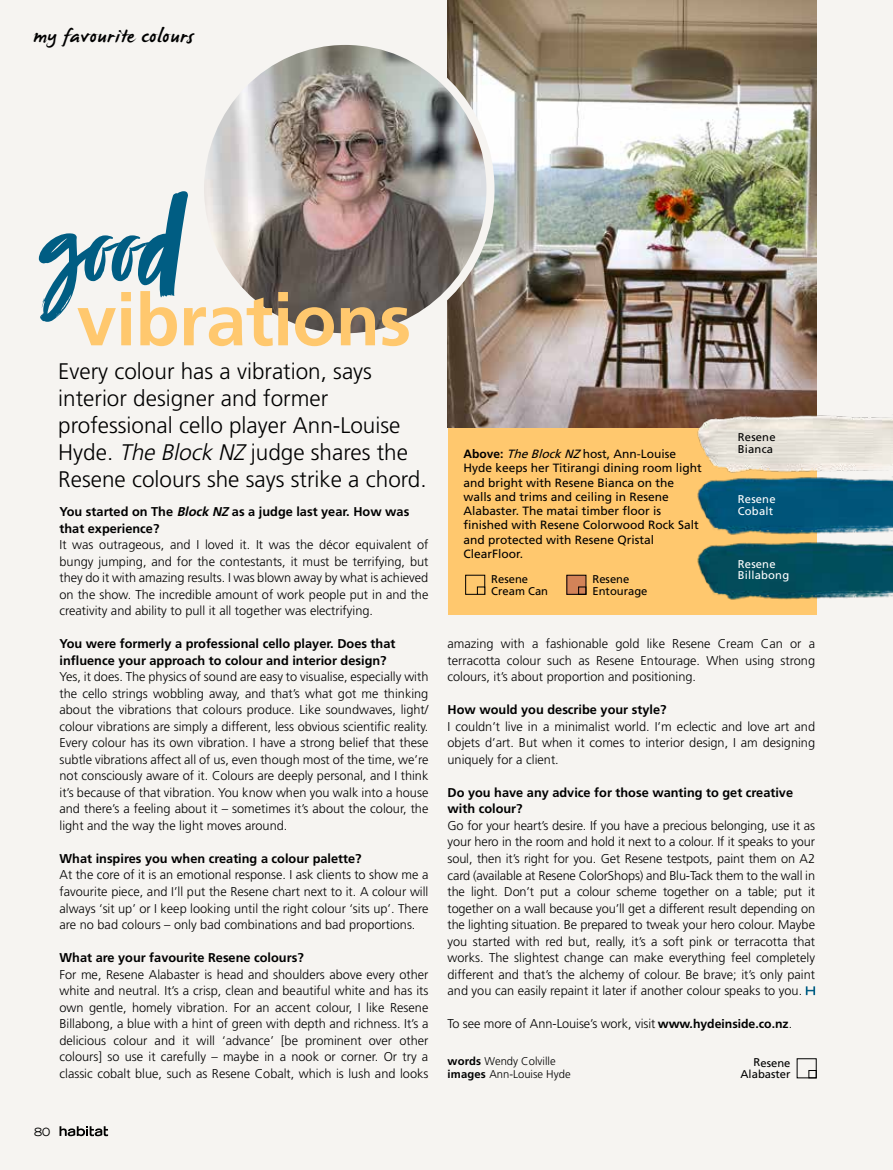
<style>
.page{position:relative;width:893px;height:1170px;background:#fff}
.page>*{position:absolute;margin:0;border:0;box-sizing:border-box;transform-origin:0 0}
.t1{font:126.6px "Zooja";color:#005d83}
.t2{font:700 72.3px "Frutiger LT Std";letter-spacing:-.01em;color:#ffc86e}
.t3{font:300 22.5px/27px "Frutiger";color:#000}
.t4{font:19.5px "James Paul";letter-spacing:.035em;color:#000}
.t5{font:300 12.75px/16.5px "Frutiger LT Std";color:#000;text-align:justify}
.t6{font:700 12.75px/16.5px "Frutiger LT Std";color:#000}
.t7{font:300 12.75px "Frutiger";letter-spacing:-.005em;color:#000}
.t8{font:12px/14.2px "Frutiger";color:#000}
.t9{font:11.25px/11.2px "Frutiger LT Std";color:#000}
.t10{font:300 11.25px/12.8px "Frutiger LT Std";color:#000}
.t11{font:11.25px/11.2px "Frutiger";letter-spacing:.015em;color:#fff}
.t12{font:11.25px/11.2px "Frutiger";letter-spacing:.015em;color:#000}
.t13{font:expanded 11.25px "Trade Gothic LH";color:#000}
.s1{font-style:italic}
.s2{font-family:"Frutiger LT Std";font-weight:700}
.s3{font-family:"Frutiger Bld";font-weight:400}
.s4{font-weight:700}
</style>
<div class="page">
<div style="left:0;top:0;width:893px;height:1169px;background:#f6f4f1"></div>
<hr style="left:892px;top:0;width:1px;height:1169px;background:#dadada">
<div style="left:448px;top:427px;width:368px;height:188px;background:#ffc86e"></div>
<img style="left:448px;top:0;width:368px;height:427px">
<img style="left:205px;top:41px;width:285px;height:296px">
<div style="left:196px;top:37px;width:298px;height:304px;border:8px solid #f6f4f1;border-radius:50%"></div>
<div style="left:809px;top:1070px;width:7px;height:7px;border:1px solid #000"></div>
<div style="left:465px;top:575px;width:20px;height:19px;border:1px solid #000"></div>
<div style="left:477px;top:586px;width:8px;height:8px;border:1px solid #000"></div>
<div style="left:567px;top:575px;width:19px;height:19px;background:#d38358"></div>
<div style="left:567px;top:575px;width:19px;height:19px;border:1px solid #000"></div>
<div style="left:578px;top:586px;width:8px;height:8px;border:1px solid #000"></div>
<img style="left:697px;top:476px;width:196px;height:127px">
<img style="left:692px;top:412px;width:201px;height:64px">
<svg style="left:60px;top:1126px;width:48px;height:10px"></svg>
<svg style="left:806px;top:986px;width:9px;height:9px"></svg>
<h3 class="t4" style="left:33px;top:26px;width:162px">my favourite colours</h3>
<h1 class="t1" style="left:33px;top:179px;width:148px">good</h1>
<h2 class="t2" style="left:77px;top:277px;width:336px">vibrations</h2>
<h3 class="t3" style="left:58px;top:357px;width:370px">Every colour has a vibration, says interior designer and former professional cello player Ann-Louise Hyde. <span class="s1">The Block NZ</span> judge shares the Resene colours she says strike a chord.</h3>
<p class="t6" style="left:60px;top:503px;width:351px">You started on The <span class="s1">Block NZ</span> as a judge last year. How was that experience?</p>
<p class="t5" style="left:60px;top:537px;width:370px">It was outrageous, and I loved it. It was the décor equivalent of bungy jumping, and for the contestants, it must be terrifying, but they do it with amazing results. I was blown away by what is achieved on the show. The incredible amount of work people put in and the creativity and ability to pull it all together was electrifying.</p>
<p class="t6" style="left:60px;top:635px;width:337px">You were formerly a professional cello player. Does that influence your approach to colour and interior design?</p>
<p class="t5" style="left:60px;top:669px;width:370px">Yes, it does. The physics of sound are easy to visualise, especially with the cello strings wobbling away, and that’s what got me thinking about the vibrations that colours produce. Like soundwaves, light/ colour vibrations are simply a different, less obvious scientific reality.<br>Every colour has its own vibration. I have a strong belief that these subtle vibrations affect all of us, even though most of the time, we’re not consciously aware of it. Colours are deeply personal, and I think it’s because of that vibration. You know when you walk into a house and there’s a feeling about it – sometimes it’s about the colour, the light and the way the light moves around.</p>
<p class="t6" style="left:60px;top:850px;width:304px">What inspires you when creating a colour palette?</p>
<p class="t5" style="left:60px;top:867px;width:370px">At the core of it is an emotional response. I ask clients to show me a favourite piece, and I’ll put the Resene chart next to it. A colour will always ‘sit up’ or I keep looking until the right colour ‘sits up’. There are no bad colours – only bad combinations and bad proportions.</p>
<p class="t6" style="left:60px;top:949px;width:246px">What are your favourite Resene colours?</p>
<p class="t5" style="left:60px;top:965px;width:370px">For me, Resene Alabaster is head and shoulders above every other white and neutral. It’s a crisp, clean and beautiful white and has its own gentle, homely vibration. For an accent colour, I like Resene Billabong, a blue with a hint of green with depth and richness. It’s a delicious colour and it will ‘advance’ [be prominent over other colours] so use it carefully – maybe in a nook or corner. Or try a classic cobalt blue, such as Resene Cobalt, which is lush and looks</p>
<p class="t8" style="left:463px;top:446px;width:240px"><span class="s2">Above:</span> <span class="s1">TheBlockNZ</span>host, Ann-Louise Hyde keeps her Titirangi dining room light and bright with Resene Bianca on the walls and trims and ceiling in Resene Alabaster. The matai timber floor is finished with Resene Colorwood Rock Salt and protected with Resene Qristal ClearFloor.</p>
<p class="t9" style="left:491px;top:574px;width:58px">Resene<br>Cream Can</p>
<p class="t9" style="left:592px;top:574px;width:57px">Resene<br>Entourage</p>
<p class="t12" style="left:738px;top:432px;width:39px">Resene<br>Bianca</p>
<p class="t11" style="left:738px;top:493px;width:39px">Resene<br>Cobalt</p>
<p class="t11" style="left:738px;top:558px;width:53px">Resene<br>Billabong</p>
<p class="t5" style="left:448px;top:636px;width:369px">amazing with a fashionable gold like Resene Cream Can or a terracotta colour such as Resene Entourage. When using strong colours, it’s about proportion and positioning.</p>
<p class="t6" style="left:448px;top:701px;width:220px">How would you describe your style?</p>
<p class="t5" style="left:448px;top:718px;width:369px">I couldn’t live in a minimalist world. I’m eclectic and love art and objets d’art. But when it comes to interior design, I am designing uniquely for a client.</p>
<p class="t6" style="left:448px;top:784px;width:347px">Do you have any advice for those wanting to get creative with colour?</p>
<p class="t5" style="left:448px;top:817px;width:369px">Go for your heart’s desire. If you have a precious belonging, use it as your hero in the room and hold it next to a colour. If it speaks to your soul, then it’s right for you. Get Resene testpots, paint them on A2 card (available at Resene ColorShops) and Blu-Tack them to the wall in the light. Don’t put a colour scheme together on a table; put it together on a wall because you’ll get a different result depending on the lighting situation. Be prepared to tweak your hero colour. Maybe you started with red but, really, it’s a soft pink or terracotta that works. The slightest change can make everything feel completely different and that’s the alchemy of colour. Be brave; it’s only paint and you can easily repaint it later if another colour speaks to you.</p>
<p class="t7" style="left:448px;top:1016px;width:346px">To see more of Ann-Louise’s work, visit <span class="s3">www.hydeinside.co.nz</span>.</p>
<p class="t10" style="left:448px;top:1054px;width:125px"><span class="s4">words</span> Wendy Colville <span class="s4">images</span> Ann-Louise Hyde</p>
<p class="t9" style="left:740px;top:1056px;width:52px;text-align:right">Resene<br>Alabaster</p>
<p class="t13" style="left:34px;top:1124px;width:18px">80</p>
</div>
